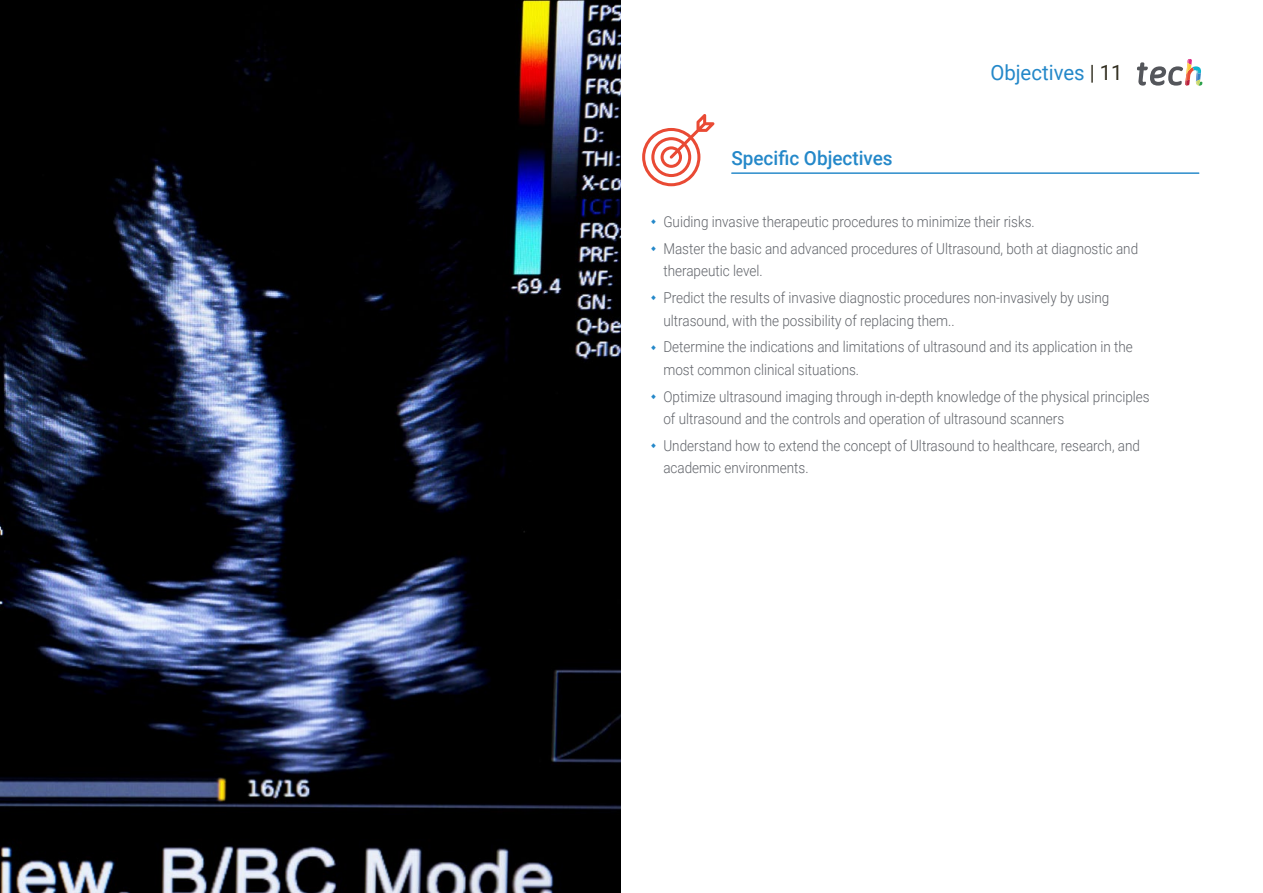
<style>
.page{position:relative;width:1263px;height:893px;background:#fff}
.page>*{position:absolute;margin:0;border:0;box-sizing:border-box;transform-origin:0 0}
.t1{font:21px "Roboto";color:#2488c9}
.t2{font:500 19.5px "Roboto";color:#2488c9}
.t3{font:300 15px/26.7px "Roboto";color:#61646a;scale:.9 1}
.s1{color:#312e20}
</style>
<div class="page">
<svg style="left:642px;top:114px;width:72px;height:72px"></svg>
<hr style="left:731px;top:173px;width:468px;height:1px;background:#2488c9">
<img style="left:0;top:0;width:621px;height:893px">
<svg style="left:1137px;top:59px;width:65px;height:27px"></svg>
<svg style="left:73px;top:151px;width:5px;height:5px"></svg>
<svg style="left:73px;top:201px;width:5px;height:5px"></svg>
<svg style="left:73px;top:250px;width:5px;height:5px"></svg>
<svg style="left:73px;top:299px;width:5px;height:5px"></svg>
<svg style="left:73px;top:348px;width:5px;height:5px"></svg>
<svg style="left:73px;top:375px;width:5px;height:5px"></svg>
<h2 class="t2" style="left:731px;top:144px;width:163px">Specific Objectives</h2>
<h1 class="t1" style="left:990px;top:57px;width:134px">Objectives <span class="s1">| 11</span></h1>
<p class="t3" style="left:663px;top:208px;width:529px">Guiding invasive therapeutic procedures to minimize their risks.<br>Master the basic and advanced procedures of Ultrasound, both at diagnostic and</p>
<p class="t3" style="left:663px;top:257px;width:497px">therapeutic level.<br>Predict the results of invasive diagnostic procedures non-invasively by using</p>
<p class="t3" style="left:663px;top:306px;width:523px">ultrasound, with the possibility of replacing them..<br>Determine the indications and limitations of ultrasound and its application in the</p>
<p class="t3" style="left:663px;top:356px;width:542px">most common clinical situations.<br>Optimize ultrasound imaging through in-depth knowledge of the physical principles</p>
<p class="t3" style="left:663px;top:405px;width:531px">of ultrasound and the controls and operation of ultrasound scanners<br>Understand how to extend the concept of Ultrasound to healthcare, research, and</p>
<p class="t3" style="left:663px;top:454px;width:163px">academic environments.</p>
</div>
